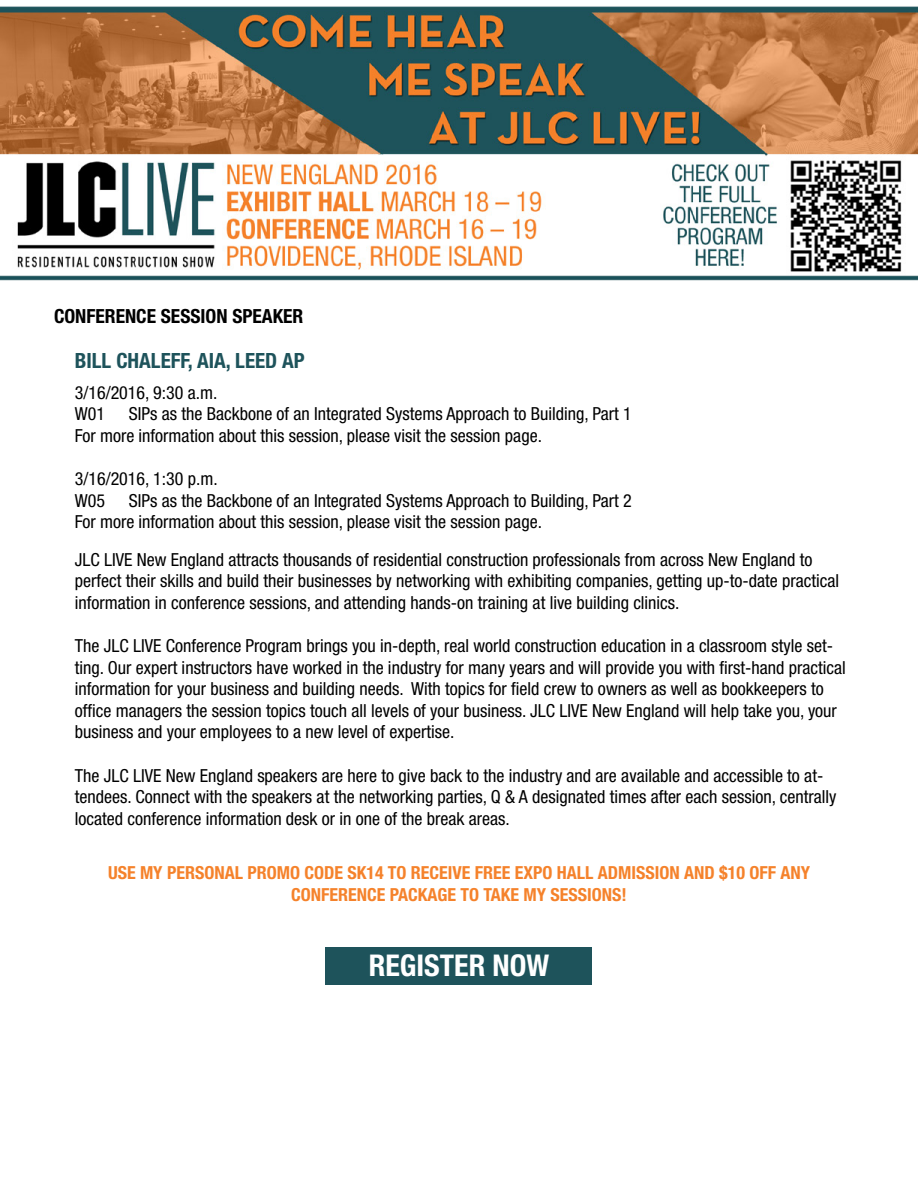
<style>
.page{position:relative;width:918px;height:1188px;background:#fff}
.page>*{position:absolute;margin:0;border:0;box-sizing:border-box;transform-origin:0 0}
.t1{font:700 condensed 30px "Helvetica Neue";color:#fff}
.t2{font:700 condensed 21px "Helvetica Neue";color:#1e535b}
.t3{font:700 condensed 19.5px "Helvetica Neue";color:#000}
.t4{font:condensed 18px/21.6px "Helvetica Neue";color:#000}
.t5{font:700 condensed 18px/21.6px "Helvetica Neue";color:#f5822b}
</style>
<div class="page">
<img style="left:0;top:6px;width:918px;height:275px">
<div style="left:326px;top:947px;width:266px;height:38px;background:#1e535b"></div>
<p class="t3" style="left:54px;top:304px;width:251px">CONFERENCE SESSION SPEAKER</p>
<p class="t2" style="left:75px;top:348px;width:232px">BI LL CHALEFF, AIA, LEED AP</p>
<p class="t4" style="left:75px;top:381px;width:144px">3/16/2016, 9:30 a.m.<br>W01</p>
<p class="t4" style="left:75px;top:403px;width:558px;text-indent:54px">SIPs as the Backbone of an Integrated Systems Approach to Building, Part 1<br>For more information about this session, please visit the session page.</p>
<p class="t4" style="left:75px;top:468px;width:144px">3/16/2016, 1:30 p.m.<br>W05</p>
<p class="t4" style="left:75px;top:489px;width:558px;text-indent:54px">SIPs as the Backbone of an Integrated Systems Approach to Building, Part 2<br>For more information about this session, please visit the session page.</p>
<p class="t4" style="left:75px;top:548px;width:766px">JLC LIVE New England attracts thousands of residential construction professionals from across New England to perfect their skills and build their businesses by networking with exhibiting companies, getting up-to-date practical information in conference sessions, and attending hands-on training at live building clinics.</p>
<p class="t4" style="left:75px;top:635px;width:773px">The JLC LIVE Conference Program brings you in-depth, real world construction education in a classroom style set&shy;ting. Our expert instructors have worked in the industry for many years and will provide you with first-hand practical information for your business and building needs. With topics for field crew to owners as well as bookkeepers to office managers the session topics touch all levels of your business. JLC LIVE New England will help take you, your business and your employees to a new level of expertise.</p>
<p class="t4" style="left:75px;top:764px;width:763px">The JLC LIVE New England speakers are here to give back to the industry and are available and accessible to at&shy;tendees. Connect with the speakers at the networking parties, Q &amp; A designated times after each session, centrally located conference information desk or in one of the break areas.</p>
<p class="t5" style="left:291px;top:862px;width:521px;text-indent:-183px">USE MY PERSONAL PROMO CODE SK14 TO RECEIVE FREE EXPO HALL ADMISSION AND $10 OFF ANY<br>CONFERENCE PACKAGE</p>
<p class="t5" style="left:460px;top:883px;width:168px">TO TAKE MY SESSIONS!</p>
<h1 class="t1" style="left:369px;top:947px;width:16px">REGISTER</h1>
<h1 class="t1" style="left:493px;top:947px;width:58px">NO W</h1>
</div>
